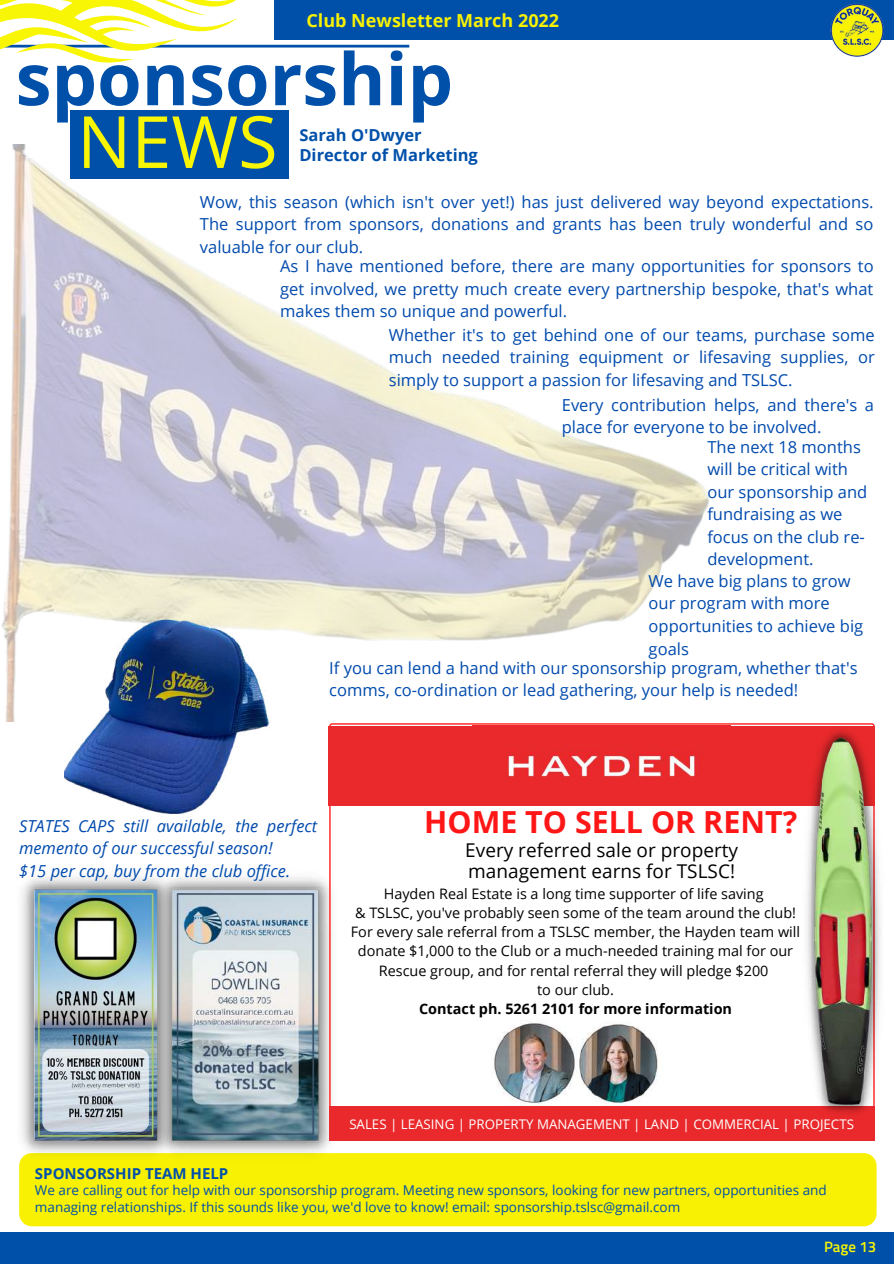
<style>
.page{position:relative;width:894px;height:1264px;background:#fff}
.page>*{position:absolute;margin:0;border:0;box-sizing:border-box;transform-origin:0 0}
.t1{font:700 72px "Open Sans";color:#0050aa}
.t2{font:72px "Open Sans";color:#f8f604}
.t3{font:700 30.45px "Open Sans";color:#ff1616}
.t4{font:19.05px/20.7px "Open Sans";color:#000}
.t5{font:700 18px "Open Sans";color:#f8f103}
.t6{font:16.5px/22.5px "Open Sans";color:#004aad}
.t7{font:italic 16.5px/22.5px "Open Sans";color:#004aad}
.t8{font:700 16.5px/19.2px "Open Sans";color:#0050aa}
.t9{font:700 15px "Open Sans";color:#004faa}
.t10{font:600 15px "Titillium Web";color:#f8f604}
.t11{font:14.4px/19.2px "Open Sans";color:#000;text-align:center}
.t12{font:700 14.4px "Open Sans";color:#000}
.t13{font:13.5px/17px "Open Sans";color:#004faa}
.t14{font:13.35px "Open Sans";color:#fff}
</style>
<div class="page">
<div style="left:0;top:1231px;width:893px;height:32px;background:#0050aa"></div>
<div style="left:70px;top:110px;width:218px;height:69px;background:#0050aa"></div>
<svg style="left:0;top:0;width:409px;height:63px"></svg>
<div style="left:275px;top:0;width:618px;height:39px;background:#0050aa"></div>
<img style="left:829px;top:3px;width:55px;height:54px">
<div style="left:19px;top:1153px;width:857px;height:73px;background:#f8f103;border-radius:13px"></div>
<img style="left:19px;top:877px;width:131px;height:285px">
<img style="left:150px;top:877px;width:190px;height:277px">
<svg style="left:329px;top:723px;width:472px;height:382px"></svg>
<img style="left:578px;top:1015px;width:86px;height:90px">
<img style="left:485px;top:1014px;width:93px;height:91px">
<div style="left:329px;top:1105px;width:545px;height:35px;background:#ea292c"></div>
<div style="left:328px;top:726px;width:546px;height:80px;background:#ea292c"></div>
<img style="left:506px;top:751px;width:194px;height:26px">
<img style="left:801px;top:723px;width:80px;height:396px">
<img style="left:1px;top:145px;width:708px;height:576px">
<img style="left:65px;top:610px;width:209px;height:279px">
<p class="t5" style="left:306px;top:7px;width:254px">Club Newsletter March 2022</p>
<h1 class="t1" style="left:16px;top:28px;width:439px">sponsorship</h1>
<h1 class="t2" style="left:77px;top:91px;width:202px">NEWS</h1>
<p class="t8" style="left:299px;top:125px;width:180px">Sarah O'Dwyer<br>Director of Marketing</p>
<p class="t6" style="left:200px;top:190px;width:675px;text-align:justify">Wow, this season (which isn't over yet!) has just delivered way beyond expectations.<br>The support from sponsors, donations and grants has been truly wonderful and so valuable for our club.</p>
<p class="t6" style="left:280px;top:254px;width:595px">As I have mentioned before, there are many opportunities for sponsors to</p>
<p class="t6" style="left:280px;top:277px;width:594px">get involved, we pretty much create every partnership bespoke, that's what</p>
<p class="t6" style="left:280px;top:299px;width:288px">makes them so unique and powerful.</p>
<p class="t6" style="left:389px;top:323px;width:487px">Whether it's to get behind one of our teams, purchase some</p>
<p class="t6" style="left:389px;top:345px;width:487px">much needed training equipment or lifesaving supplies, or</p>
<p class="t6" style="left:389px;top:368px;width:405px">simply to support a passion for lifesaving and TSLSC.</p>
<p class="t6" style="left:561px;top:393px;width:314px">Every contribution helps, and there's a place for everyone to be involved.</p>
<p class="t6" style="left:707px;top:435px;width:161px">The next 18 months will be critical with our sponsorship and fundraising as we focus on the club re&shy;development.</p>
<p class="t6" style="left:648px;top:569px;width:216px">We have big plans to grow our program with more opportunities to achieve big goals</p>
<p class="t6" style="left:329px;top:656px;width:529px">If you can lend a hand with our sponsorship program, whether that's comms, co-ordination or lead gathering, your help is needed!</p>
<p class="t7" style="left:19px;top:814px;width:299px">STATES CAPS still available, the perfect memento of our successful season!<br>$15 per cap, buy from the club office.</p>
<h2 class="t3" style="left:424px;top:800px;width:374px">HOME TO SELL OR RENT?</h2>
<p class="t4" style="left:465px;top:839px;width:274px">Every referred sale or property management earns for TSLSC!</p>
<p class="t11" style="left:351px;top:883px;width:450px">Hayden Real Estate is a long time supporter of life saving<br>&amp; TSLSC, you've probably seen some of the team around the club!<br>For every sale referral from a TSLSC member, the Hayden team will donate $1,000 to the Club or a much-needed training mal for our Rescue group, and for rental referral they will pledge $200<br>to our club.</p>
<p class="t12" style="left:419px;top:998px;width:314px">Contact ph. 5261 2101 for more information</p>
<p class="t9" style="left:35px;top:1162px;width:195px">SPONSORSHIP TEAM HELP</p>
<p class="t14" style="left:349px;top:1114px;width:506px">SALES | LEASING | PROPERTY MANAGEMENT | LAND | COMMERCIAL | PROJECTS</p>
<p class="t13" style="left:35px;top:1181px;width:793px">We are calling out for help with our sponsorship program. Meeting new sponsors, looking for new partners, opportunities and managing relationships. If this sounds like you, we'd love to know! email: sponsorship.tslsc@gmail.com</p>
<p class="t10" style="left:823px;top:1235px;width:54px">Page 13</p>
</div>
